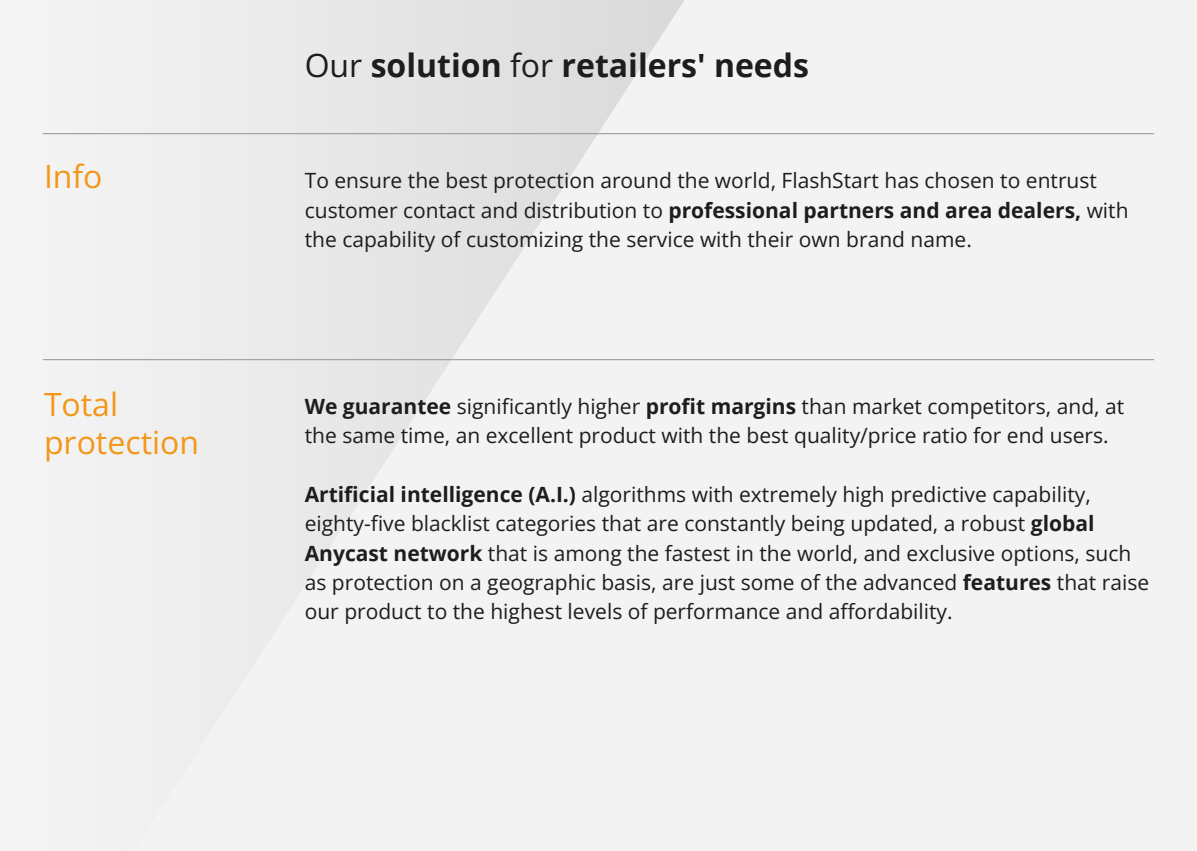
<style>
.page{position:relative;width:1197px;height:851px;background:#fff}
.page>*{position:absolute;margin:0;border:0;box-sizing:border-box;transform-origin:0 0}
.t1{font:700 32px "Open Sans";color:#1d1d1b}
.t2{font:32px/38.4px "Open Sans";color:#f39719}
.t3{font:21px/29.4px "Open Sans";color:#1d1d1b}
.s1{font-weight:400}
.s2{font-weight:700}
</style>
<div class="page">
<div style="left:0;top:0;width:1196px;height:850px;background:#f3f3f3"></div>
<svg style="left:43px;top:0;width:641px;height:555px"></svg>
<hr style="left:43px;top:133px;width:1110px;height:1px;background:#959494">
<hr style="left:43px;top:359px;width:1110px;height:1px;background:#959494">
<h1 class="t2" style="left:44px;top:157px;width:60px">Info</h1>
<h1 class="t2" style="left:44px;top:384px;width:156px">Total protection</h1>
<h1 class="t1" style="left:305px;top:43px;width:506px"><span class="s1">Our</span> solution <span class="s1">for</span> retailers' needs</h1>
<p class="t3" style="left:305px;top:165px;width:825px">To ensure the best protection around the world, FlashStart has chosen to entrust customer contact and distribution to <span class="s2">professional partners and area dealers,</span> with the capability of customizing the service with their own brand name.</p>
<p class="t3" style="left:305px;top:390px;width:820px"><span class="s2">We guarantee</span> significantly higher <span class="s2">profit margins</span> than market competitors, and, at the same time, an excellent product with the best quality/price ratio for end users.</p>
<p class="t3" style="left:305px;top:479px;width:845px"><span class="s2">Artificial intelligence (A.I.)</span> algorithms with extremely high predictive capability, eighty-five blacklist categories that are constantly being updated, a robust <span class="s2">global Anycast network</span> that is among the fastest in the world, and exclusive options, such as protection on a geographic basis, are just some of the advanced <span class="s2">features</span> that raise our product to the highest levels of performance and affordability.</p>
</div>
